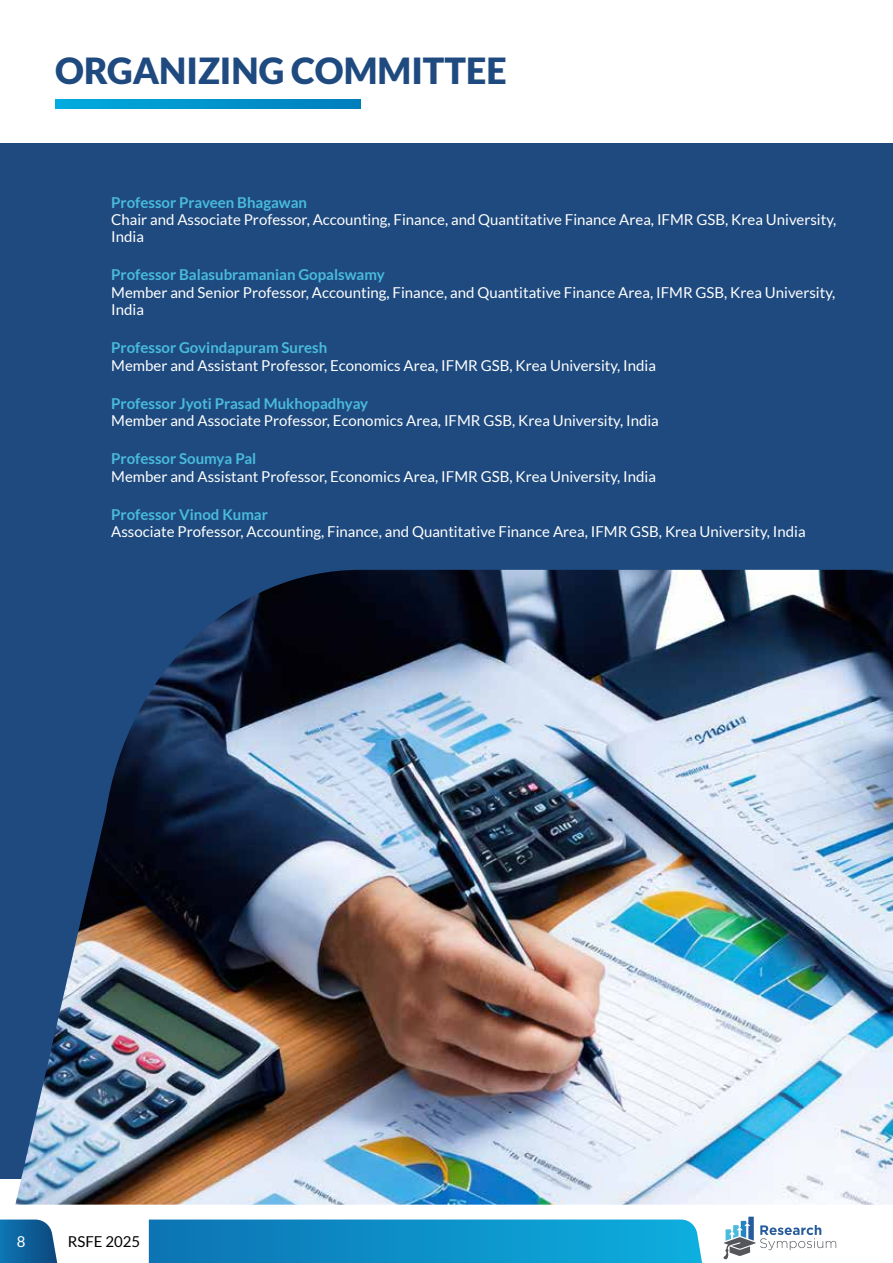
<style>
.page{position:relative;width:893px;height:1263px;background:#fff}
.page>*{position:absolute;margin:0;border:0;box-sizing:border-box;transform-origin:0 0}
.t1{font:900 36px "Lato";color:#1e4a7f}
.t2{font:15px/17.4px "Lato";color:#fff}
.t3{font:700 15px "Lato";color:#49bbdc}
.t4{font:15px "Lato";color:#000}
</style>
<div class="page">
<svg style="left:0;top:1219px;width:58px;height:44px;background:#2670a4"></svg>
<svg style="left:149px;top:1219px;width:553px;height:44px;background:#1192c9"></svg>
<svg style="left:723px;top:1216px;width:113px;height:43px"></svg>
<div style="left:0;top:143px;width:893px;height:1036px;background:#1e4a7f"></div>
<img style="left:15px;top:570px;width:878px;height:634px">
<svg style="left:55px;top:100px;width:305px;height:8px;background:#0094cc"></svg>
<h1 class="t1" style="left:55px;top:50px;width:453px">ORGANIZING COMMITTEE</h1>
<p class="t3" style="left:111px;top:194px;width:197px">Professor Praveen Bhagawan</p>
<p class="t2" style="left:111px;top:211px;width:726px">Chair and Associate Professor, Accounting, Finance, and Quantitative Finance Area, IFMR GSB, Krea University,<br>India</p>
<p class="t3" style="left:111px;top:266px;width:275px">Professor Balasubramanian Gopalswamy</p>
<p class="t2" style="left:111px;top:284px;width:725px">Member and Senior Professor, Accounting, Finance, and Quantitative Finance Area, IFMR GSB, Krea University,<br>India</p>
<p class="t3" style="left:111px;top:339px;width:218px">Professor Govindapuram Suresh</p>
<p class="t2" style="left:111px;top:356px;width:546px">Member and Assistant Professor, Economics Area, IFMR GSB, Krea University, India</p>
<p class="t3" style="left:111px;top:395px;width:259px">Professor Jyoti Prasad Mukhopadhyay</p>
<p class="t2" style="left:111px;top:412px;width:549px">Member and Associate Professor, Economics Area, IFMR GSB, Krea University, India</p>
<p class="t3" style="left:111px;top:450px;width:147px">Professor Soumya Pal</p>
<p class="t2" style="left:111px;top:467px;width:546px">Member and Assistant Professor, Economics Area, IFMR GSB, Krea University, India</p>
<p class="t3" style="left:111px;top:505px;width:158px">Professor Vinod Kumar</p>
<p class="t2" style="left:111px;top:523px;width:696px">Associate Professor, Accounting, Finance, and Quantitative Finance Area, IFMR GSB, Krea University, India</p>
<p class="t2" style="left:17px;top:1233px;width:10px">8</p>
<p class="t4" style="left:68px;top:1233px;width:74px">RSFE 2025</p>
</div>
